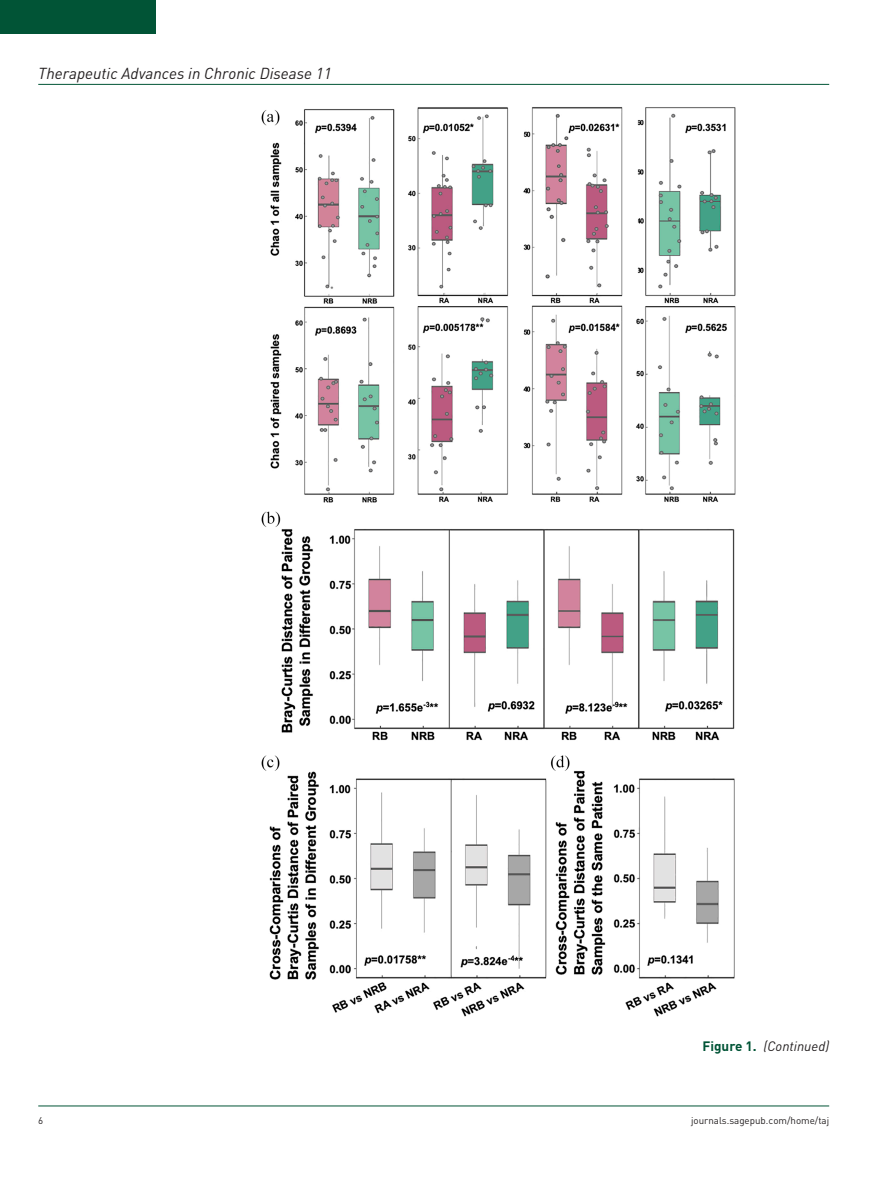
<style>
.page{position:relative;width:893px;height:1191px;background:#fff}
.page>*{position:absolute;margin:0;border:0;box-sizing:border-box;transform-origin:0 0}
.t1{font:italic 15.75px "DIN";color:#231f20}
.t2{font:italic 13.5px "DIN";color:#231f20}
.t3{font:9.75px "DIN";color:#231f20}
.s1{font-weight:700;font-style:normal;color:#015436}
</style>
<div class="page">
<hr style="left:38px;top:84px;width:791px;height:1px;background:#015436">
<hr style="left:38px;top:1105px;width:791px;height:1px;background:#015436">
<div style="left:0;top:0;width:155px;height:34px;background:#015436"></div>
<img style="left:261px;top:107px;width:475px;height:910px">
<p class="t1" style="left:38px;top:63px;width:295px">Therapeutic Advances in Chronic Disease 11</p>
<p class="t2" style="left:702px;top:1037px;width:128px"><span class="s1">Figure 1.</span> (Continued)</p>
<p class="t3" style="left:38px;top:1114px;width:7px">6</p>
<p class="t3" style="left:691px;top:1114px;width:140px">journals.sagepub.com/home/taj</p>
</div>
